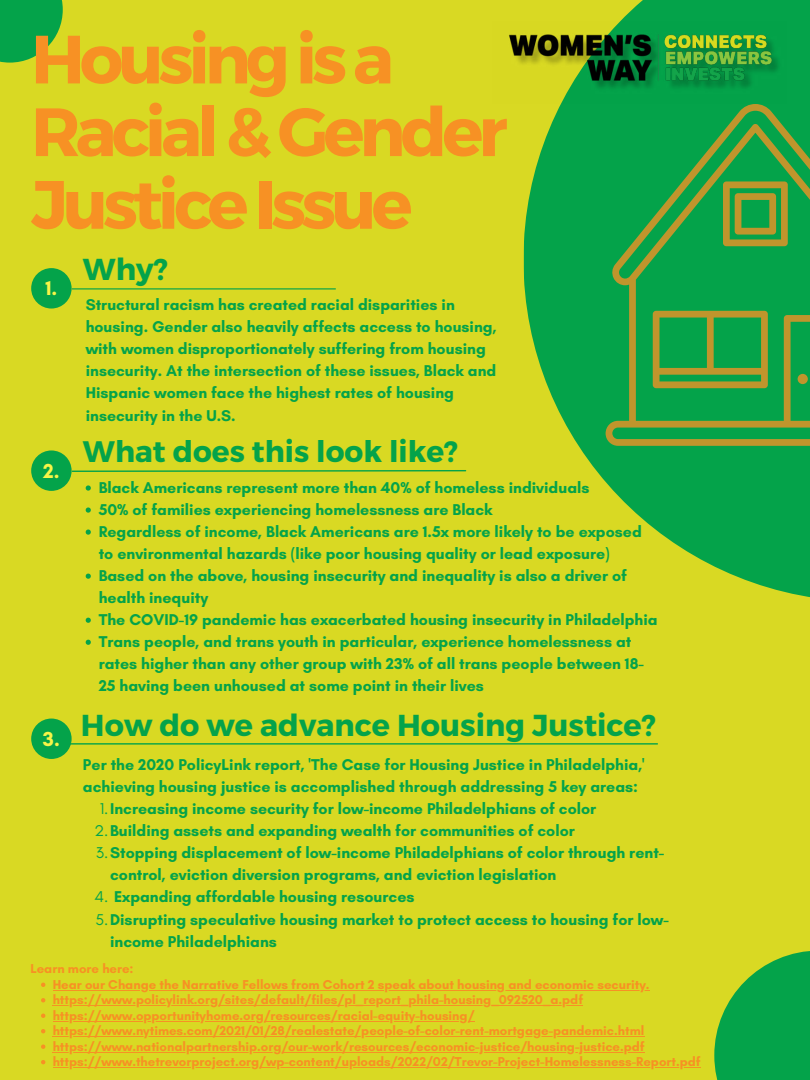
<style>
.page{position:relative;width:810px;height:1080px;background:#d9d923}
.page>*{position:absolute;margin:0;border:0;box-sizing:border-box;transform-origin:0 0}
.t1{font:700 68.12px/72.6px "Montserrat";letter-spacing:-.07em;color:#f79124}
.t2{font:700 30.25px "Montserrat";color:#04a34a}
.t3{font:700 29.62px "Montserrat";color:#04a34a}
.t4{font:700 20.62px "Glacial Indifference";color:#f7f547}
.t5{font:700 15.94px/22px "Glacial Indifference";color:#04a34a}
.t6{font:700 13.12px/15.5px "Glacial Indifference";color:#f79124}
.s1{font-weight:400}
</style>
<div class="page">
<svg style="left:523px;top:0;width:287px;height:598px;fill:#04a34a"></svg>
<svg style="left:0;top:0;width:63px;height:63px;fill:#04a34a"></svg>
<svg style="left:714px;top:951px;width:96px;height:129px;fill:#04a34a"></svg>
<svg style="left:86px;top:485px;width:5px;height:6px"></svg>
<svg style="left:86px;top:507px;width:5px;height:6px"></svg>
<svg style="left:86px;top:530px;width:5px;height:5px"></svg>
<svg style="left:86px;top:574px;width:5px;height:5px"></svg>
<svg style="left:86px;top:618px;width:5px;height:5px"></svg>
<svg style="left:86px;top:640px;width:5px;height:5px"></svg>
<div style="left:31px;top:268px;width:41px;height:41px;background:#04a34a;border-radius:50%"></div>
<hr style="left:72px;top:288px;width:263px;height:1px;background:#04a34a">
<div style="left:31px;top:450px;width:41px;height:41px;background:#04a34a;border-radius:50%"></div>
<svg style="left:71px;top:469px;width:396px;height:4px"></svg>
<div style="left:31px;top:719px;width:41px;height:40px;background:#04a34a;border-radius:50%"></div>
<hr style="left:63px;top:743px;width:594px;height:2px;background:#04a34a">
<img style="left:509px;top:21px;width:277px;height:83px">
<svg style="left:606px;top:104px;width:204px;height:342px;background:#26a044"></svg>
<svg style="left:653px;top:311px;width:115px;height:77px;background:#4b9d3e"></svg>
<svg style="left:798px;top:374px;width:10px;height:10px"></svg>
<svg style="left:41px;top:983px;width:4px;height:4px"></svg>
<hr style="left:53px;top:990px;width:322px;height:1px;background:#f79124">
<hr style="left:375px;top:990px;width:274px;height:1px;background:#f79124">
<svg style="left:41px;top:998px;width:4px;height:4px"></svg>
<hr style="left:53px;top:1005px;width:530px;height:1px;background:#f79124">
<svg style="left:41px;top:1014px;width:4px;height:4px"></svg>
<hr style="left:53px;top:1021px;width:421px;height:1px;background:#f79124">
<svg style="left:41px;top:1029px;width:4px;height:4px"></svg>
<hr style="left:53px;top:1036px;width:436px;height:1px;background:#f79124">
<hr style="left:489px;top:1036px;width:155px;height:1px;background:#f79124">
<svg style="left:41px;top:1045px;width:4px;height:4px"></svg>
<hr style="left:53px;top:1052px;width:592px;height:1px;background:#f79124">
<svg style="left:41px;top:1060px;width:4px;height:4px"></svg>
<hr style="left:53px;top:1067px;width:648px;height:1px;background:#f79124">
<h1 class="t1" style="left:31px;top:24px;width:478px">Housing is a<br>Racial &amp; Gender<br>Justice Issue</h1>
<p class="t4" style="left:45px;top:276px;width:13px">1.</p>
<p class="t4" style="left:43px;top:458px;width:18px">2.</p>
<p class="t4" style="left:43px;top:727px;width:18px">3.</p>
<h2 class="t2" style="left:83px;top:251px;width:87px">Why?</h2>
<p class="t5" style="left:86px;top:294px;width:412px">Structural racism has created racial disparities in housing. Gender also heavily affects access to housing, with women disproportionately suffering from housing insecurity. At the intersection of these issues, Black and Hispanic women face the highest rates of housing insecurity in the U.S.</p>
<h3 class="t3" style="left:83px;top:433px;width:377px">What does this look like?</h3>
<p class="t5" style="left:99px;top:476px;width:561px">Black Americans represent more than 40% of homeless individuals<br>50% of families experiencing homelessness are Black<br>Regardless of income, Black Americans are 1.5x more likely to be exposed to environmental hazards (like poor housing quality or lead exposure)<br>Based on the above, housing insecurity and inequality is also a driver of health inequity<br>The COVID-19 pandemic has exacerbated housing insecurity in Philadelphia Trans people, and trans youth in particular, experience homelessness at rates higher than any other group with 23% of all trans people between 18- 25 having been unhoused at some point in their lives</p>
<h2 class="t2" style="left:81px;top:706px;width:577px">How do we advance Housing Justice?</h2>
<p class="t5" style="left:83px;top:754px;width:563px">Per the 2020 PolicyLink report, 'The Case for Housing Justice in Philadelphia,' achieving housing justice is accomplished through addressing 5 key areas:</p>
<p class="t5" style="left:100px;top:798px;width:498px"><span class="s1">1.</span>Increasing income security for low-income Philadelphians of color</p>
<p class="t5" style="left:94px;top:820px;width:482px"><span class="s1">2.</span>Building assets and expanding wealth for communities of color</p>
<p class="t5" style="left:96px;top:842px;width:570px"><span class="s1">3.</span>Stopping displacement of low-income Philadelphians of color through rent-</p>
<p class="t5" style="left:110px;top:864px;width:448px">control, eviction diversion programs, and eviction legislation</p>
<p class="t5" style="left:95px;top:886px;width:321px"><span class="s1">4.</span> Expanding affordable housing resources</p>
<p class="t5" style="left:95px;top:908px;width:575px"><span class="s1">5.</span>Disrupting speculative housing market to protect access to housing for low-</p>
<p class="t5" style="left:110px;top:930px;width:168px">income Philadelphians</p>
<p class="t6" style="left:30px;top:961px;width:105px">Learn more here:</p>
<p class="t6" style="left:53px;top:977px;width:649px">Hear our Change the Narrative Fellows from Cohort 2 speak about housing and economic security. https://www.policylink.org/sites/default/files/pl_report_phila-housing_092520_a.pdf https://www.opportunityhome.org/resources/racial-equity-housing/ https://www.nytimes.com/2021/01/28/realestate/people-of-color-rent-mortgage-pandemic.html https://www.nationalpartnership.org/our-work/resources/economic-justice/housing-justice.pdf https://www.thetrevorproject.org/wp-content/uploads/2022/02/Trevor-Project-Homelessness-Report.pdf</p>
</div>
